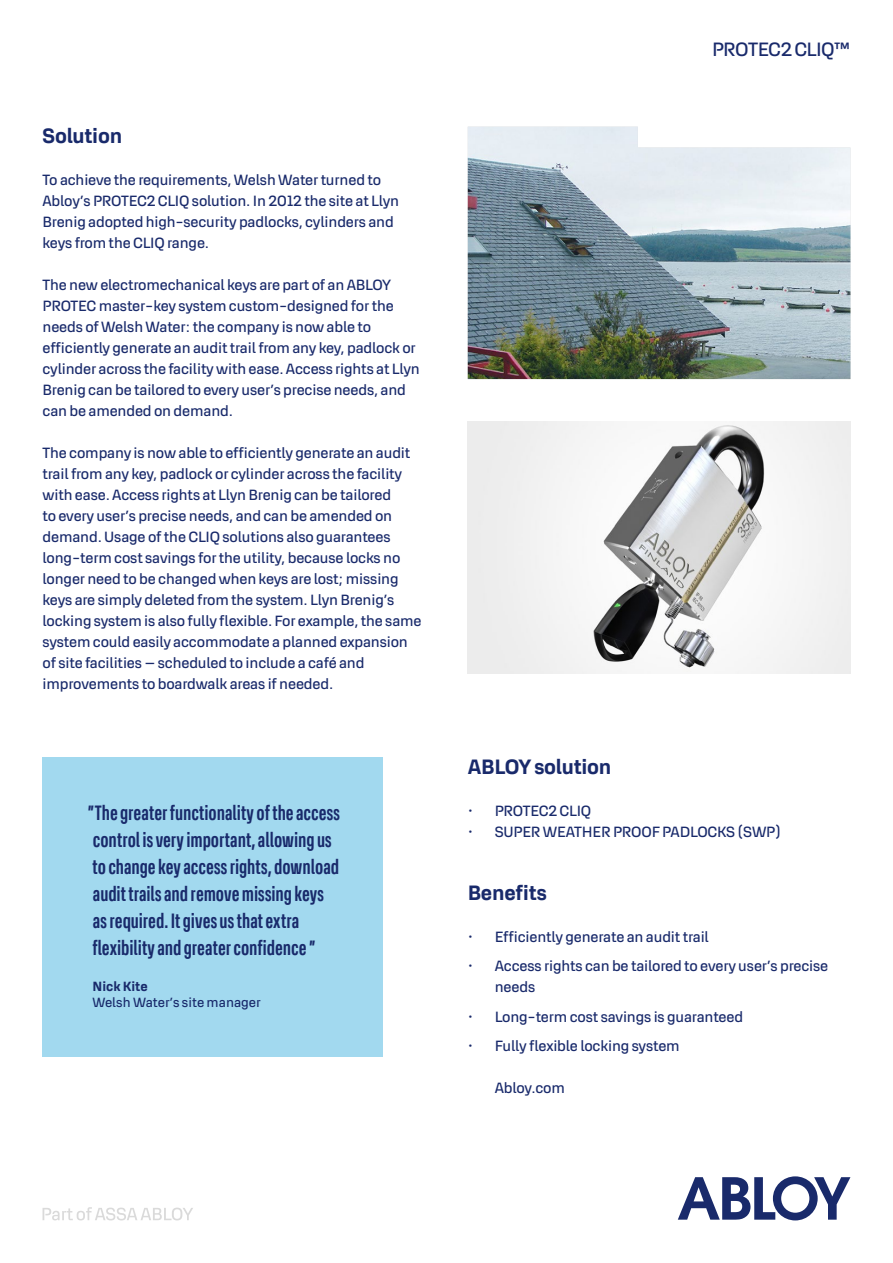
<style>
.page{position:relative;width:893px;height:1263px;background:#fff}
.page>*{position:absolute;margin:0;border:0;box-sizing:border-box;transform-origin:0 0}
.t1{font:700 condensed 21px/27px "Abloy Sans OT";color:#192a6b}
.t2{font:700 21px "Abloy Sans OT";letter-spacing:-.01em;color:#192a6b}
.t3{font:19.5px "Abloy Sans OT";letter-spacing:-.025em;color:#192a6b}
.t4{font:15px/21px "Abloy Sans OT";letter-spacing:-.01em;color:#192a6b}
.t5{font:13.5px "Abloy Sans OT";color:#192a6b}
.t6{font:700 13.5px "Abloy Sans OT";color:#192a6b}
</style>
<div class="page">
<div style="left:43px;top:758px;width:340px;height:299px;background:#a2d9ef"></div>
<svg style="left:678px;top:1176px;width:172px;height:44px"></svg>
<img style="left:468px;top:421px;width:382px;height:252px">
<img style="left:468px;top:127px;width:382px;height:252px">
<svg style="left:43px;top:1207px;width:150px;height:13px"></svg>
<h1 class="t2" style="left:43px;top:120px;width:81px">Solution</h1>
<p class="t4" style="left:43px;top:168px;width:358px">To achieve the requirements, Welsh Water turned to Abloy’s PROTEC2 CLIQ solution. In 2012 the site at Llyn Brenig adopted high-security padlocks, cylinders and keys from the CLIQ range.</p>
<p class="t4" style="left:43px;top:273px;width:379px">The new electromechanical keys are part of an ABLOY PROTEC master-key system custom-designed for the needs of Welsh Water: the company is now able to efficiently generate an audit trail from any key, padlock or cylinder across the facility with ease. Access rights at Llyn Brenig can be tailored to every user’s precise needs, and can be amended on demand.</p>
<p class="t4" style="left:43px;top:441px;width:381px">The company is now able to efficiently generate an audit trail from any key, padlock or cylinder across the facility with ease. Access rights at Llyn Brenig can be tailored<br>to every user’s precise needs, and can be amended on demand. Usage of the CLIQ solutions also guarantees long-term cost savings for the utility, because locks no longer need to be changed when keys are lost; missing keys are simply deleted from the system. Llyn Brenig’s locking system is also fully flexible. For example, the same system could easily accommodate a planned expansion of site facilities – scheduled to include a café and improvements to boardwalk areas if needed.</p>
<h1 class="t1" style="left:88px;top:798px;width:254px">”The greater functionality of the access control is very important, allowing us to change key access rights, download audit trails and remove missing keys<br>as required. It gives us that extra flexibility and greater confidence ”</h1>
<p class="t6" style="left:93px;top:976px;width:57px">Nick Kite</p>
<p class="t5" style="left:92px;top:993px;width:170px">Welsh Water’s site manager</p>
<h2 class="t3" style="left:712px;top:36px;width:140px">PROTEC2 CLIQ™</h2>
<h1 class="t2" style="left:468px;top:751px;width:145px">ABLOY solution</h1>
<p class="t4" style="left:468px;top:799px;width:125px">• PROTEC2 CLIQ</p>
<p class="t4" style="left:468px;top:820px;width:315px">• SUPER WEATHER PROOF PADLOCKS (SWP)</p>
<h1 class="t2" style="left:468px;top:877px;width:81px">Benefits</h1>
<p class="t4" style="left:468px;top:925px;width:243px">• Efficiently generate an audit trail</p>
<p class="t4" style="left:495px;top:955px;width:335px;text-indent:-27px">• Access rights can be tailored to every user’s precise needs</p>
<p class="t4" style="left:468px;top:1005px;width:277px">• Long-term cost savings is guaranteed</p>
<p class="t4" style="left:468px;top:1035px;width:214px">• Fully flexible locking system</p>
<p class="t4" style="left:495px;top:1077px;width:72px">Abloy.com</p>
</div>
